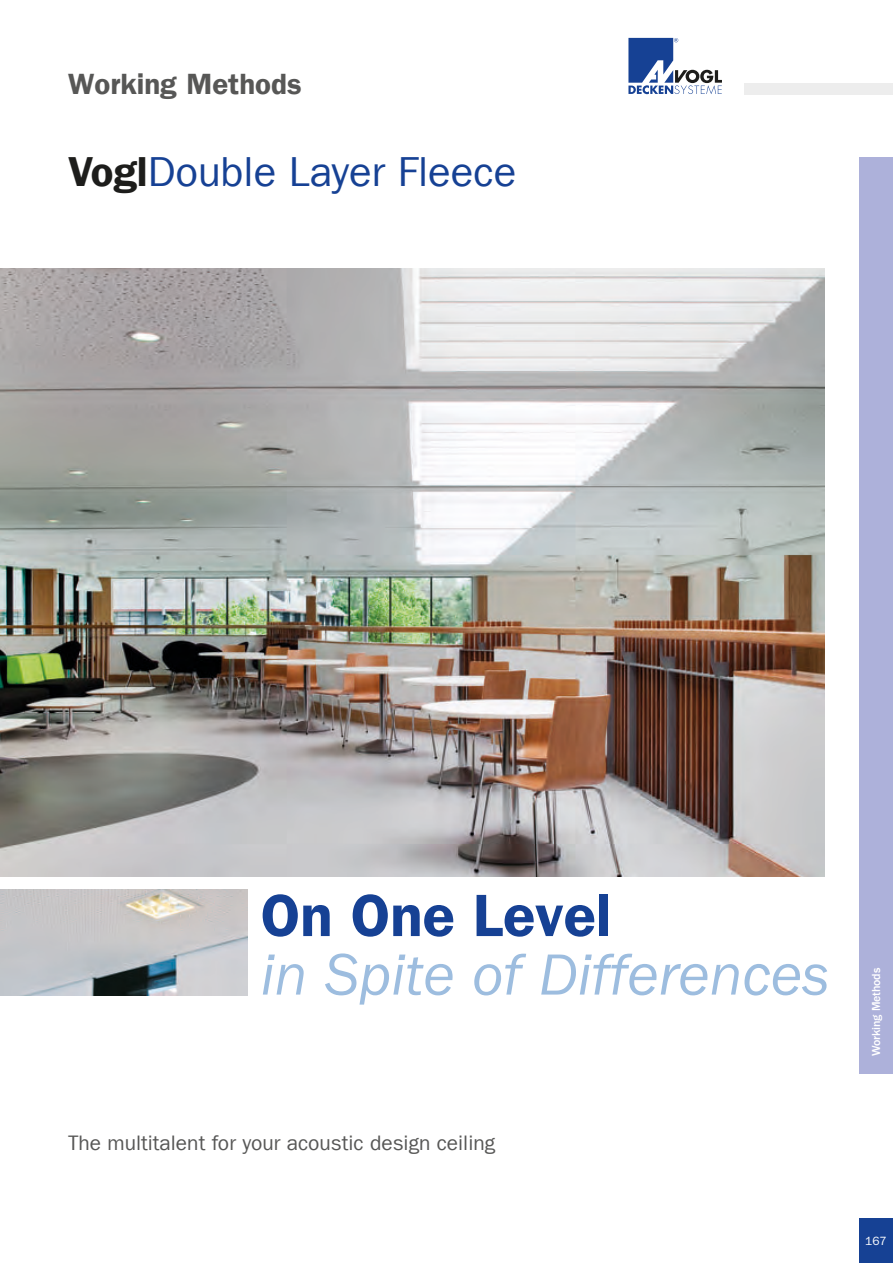
<style>
.page{position:relative;width:893px;height:1263px;background:#fff}
.page>*{position:absolute;margin:0;border:0;box-sizing:border-box;transform-origin:0 0}
.t1{font:italic 60px "Franklin Gothic LT Com";color:#9dbddf}
.t2{font:60px "Franklin Gothic LT Com Dm";color:#164194}
.t3{font:42px "Franklin Gothic LT Com";color:#164194}
.t4{font:29.4px "Franklin Gothic LT Com Dm";color:#575756}
.t5{font:21px "Franklin Gothic LT Com";color:#575756}
.t6{font:500 12px "Franklin Gothic LT Com";letter-spacing:-.015em;color:#fff}
.t7{font:12px "ITC Franklin Gothic Std";color:#fff}
.s1{font-family:"Franklin Gothic LT Com Dm";color:#1d1d1b}
</style>
<div class="page">
<svg style="left:628px;top:38px;width:94px;height:56px"></svg>
<div style="left:744px;top:84px;width:149px;height:11px;background:#ededed"></div>
<div style="left:859px;top:1218px;width:34px;height:45px;background:#164194"></div>
<div style="left:859px;top:157px;width:34px;height:916px;background:#adb1da"></div>
<img style="left:0;top:269px;width:825px;height:608px">
<img style="left:0;top:890px;width:247px;height:105px">
<h3 class="t4" style="left:68px;top:66px;width:235px">Working Methods</h3>
<h2 class="t3" style="left:68px;top:148px;width:450px"><span class="s1">Vogl</span>Double Layer Fleece</h2>
<h1 class="t2" style="left:261px;top:880px;width:352px">On One Level</h1>
<h1 class="t1" style="left:261px;top:941px;width:571px">in Spite of Differences</h1>
<p class="t5" style="left:68px;top:1130px;width:429px">The multitalent for your acoustic design ceiling</p>
<p class="t6" style="left:869px;top:1056px;width:90px;rotate:-90deg">Working Methods</p>
<p class="t7" style="left:865px;top:1233px;width:23px">167</p>
</div>
